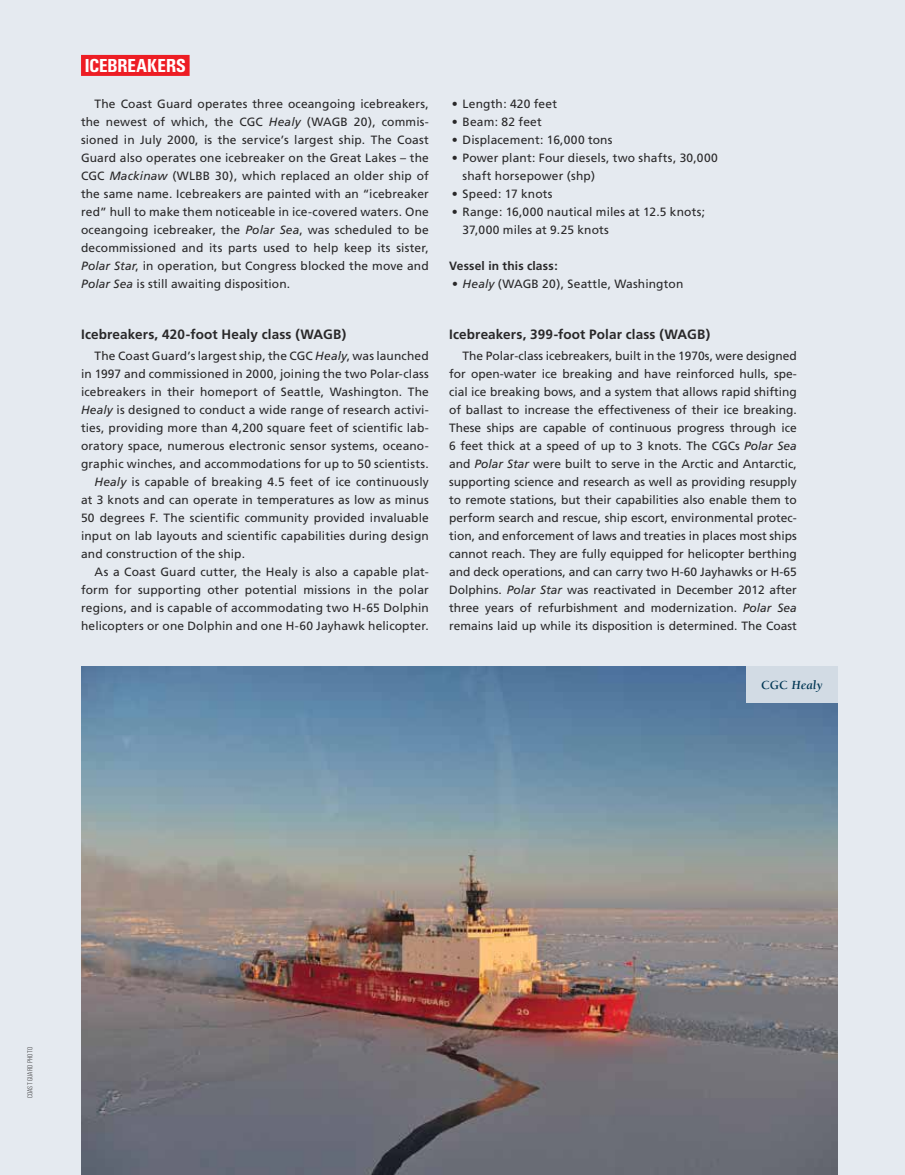
<style>
.page{position:relative;width:905px;height:1175px;background:#fff}
.page>*{position:absolute;margin:0;border:0;box-sizing:border-box;transform-origin:0 0}
.t1{font:700 19.5px "Unitus Condensed";letter-spacing:-.005em;color:#fff}
.t2{font:700 13.5px "Frutiger";letter-spacing:.01em;color:#292829}
.t3{font:italic 700 12.75px "Berkeley";letter-spacing:.005em;color:#003654}
.t4{font:12px/18px "Frutiger";letter-spacing:.01em;color:#292829;text-align:justify}
.t5{font:700 12px "Frutiger";letter-spacing:.015em;color:#292829}
.t6{font:300 7.5px "Unitus Condensed LH";letter-spacing:.03em;color:#414042}
.s1{font-style:italic}
.s2{font-style:normal}
</style>
<div class="page">
<div style="left:0;top:0;width:904px;height:1174px;background:#e5eaf0"></div>
<div style="left:81px;top:55px;width:108px;height:21px;background:#ed1d24"></div>
<img style="left:81px;top:666px;width:756px;height:508px">
<div style="left:746px;top:666px;width:91px;height:36px;background:#d2dbe4"></div>
<h1 class="t1" style="left:85px;top:54px;width:103px">ICEBREAKERS</h1>
<p class="t4" style="left:81px;top:95px;width:349px;text-indent:14px">The Coast Guard operates three oceangoing icebreakers, the newest of which, the CGC <span class="s1">Healy</span> (WAGB 20), commis&shy;sioned in July 2000, is the service’s largest ship. The Coast Guard also operates one icebreaker on the Great Lakes – the CGC <span class="s1">Mackinaw</span> (WLBB 30), which replaced an older ship of the same name. Icebreakers are painted with an “icebreaker red” hull to make them noticeable in ice-covered waters. One oceangoing icebreaker, the <span class="s1">Polar Sea</span>, was scheduled to be decommissioned and its parts used to help keep its sister, <span class="s1">Polar Star</span>, in operation, but Congress blocked the move and <span class="s1">Polar Sea</span> is still awaiting disposition.</p>
<p class="t2" style="left:81px;top:326px;width:267px">Icebreakers, 420-foot Healy class (WAGB)</p>
<p class="t4" style="left:94px;top:347px;width:336px">The Coast Guard’s largest ship, the CGC <span class="s1">Healy</span>, was launched</p>
<p class="t4" style="left:81px;top:365px;width:349px">in 1997 and commissioned in 2000, joining the two Polar-class</p>
<p class="t4" style="left:81px;top:383px;width:349px">icebreakers in their homeport of Seattle, Washington. The</p>
<p class="t4" style="left:81px;top:401px;width:349px"><span class="s1">Healy</span> is designed to conduct a wide range of research activi-</p>
<p class="t4" style="left:81px;top:419px;width:349px">ties, providing more than 4,200 square feet of scientific lab-</p>
<p class="t4" style="left:81px;top:437px;width:349px">oratory space, numerous electronic sensor systems, oceano-</p>
<p class="t4" style="left:81px;top:455px;width:349px">graphic winches, and accommodations for up to 50 scientists.</p>
<p class="t4" style="left:94px;top:473px;width:336px"><span class="s1">Healy</span> is capable of breaking 4.5 feet of ice continuously</p>
<p class="t4" style="left:81px;top:491px;width:349px">at 3 knots and can operate in temperatures as low as minus</p>
<p class="t4" style="left:81px;top:509px;width:349px">50 degrees F. The scientific community provided invaluable</p>
<p class="t4" style="left:81px;top:527px;width:349px">input on lab layouts and scientific capabilities during design</p>
<p class="t4" style="left:81px;top:545px;width:165px">and construction of the ship.</p>
<p class="t4" style="left:94px;top:563px;width:336px">As a Coast Guard cutter, the Healy is also a capable plat-</p>
<p class="t4" style="left:81px;top:581px;width:349px">form for supporting other potential missions in the polar</p>
<p class="t4" style="left:81px;top:599px;width:349px">regions, and is capable of accommodating two H-65 Dolphin</p>
<p class="t4" style="left:81px;top:617px;width:349px">helicopters or one Dolphin and one H-60 Jayhawk helicopter.</p>
<p class="t4" style="left:452px;top:95px;width:107px">• Length: 420 feet</p>
<p class="t4" style="left:452px;top:113px;width:91px">• Beam: 82 feet</p>
<p class="t4" style="left:452px;top:131px;width:162px">• Displacement: 16,000 tons</p>
<p class="t4" style="left:462px;top:149px;width:257px;text-indent:-11px">• Power plant: Four diesels, two shafts, 30,000 shaft horsepower (shp)</p>
<p class="t4" style="left:452px;top:185px;width:102px">• Speed: 17 knots</p>
<p class="t4" style="left:462px;top:203px;width:244px;text-indent:-11px">• Range: 16,000 nautical miles at 12.5 knots;<br>37,000 miles at 9.25 knots</p>
<p class="t5" style="left:449px;top:259px;width:110px">Vessel in this class:</p>
<p class="t4" style="left:452px;top:275px;width:233px"><span class="s1">• Healy</span> (WAGB 20), Seattle, Washington</p>
<p class="t2" style="left:449px;top:326px;width:263px">Icebreakers, 399-foot Polar class (WAGB)</p>
<p class="t4" style="left:449px;top:347px;width:349px;text-indent:14px">The Polar-class icebreakers, built in the 1970s, were designed for open-water ice breaking and have reinforced hulls, spe&shy;cial ice breaking bows, and a system that allows rapid shifting of ballast to increase the effectiveness of their ice breaking.<br>These ships are capable of continuous progress through ice 6 feet thick at a speed of up to 3 knots. The CGCs <span class="s1">Polar Sea </span>and <span class="s1">Polar Star</span> were built to serve in the Arctic and Antarctic, supporting science and research as well as providing resupply to remote stations, but their capabilities also enable them to perform search and rescue, ship escort, environmental protec&shy;tion, and enforcement of laws and treaties in places most ships cannot reach. They are fully equipped for helicopter berthing and deck operations, and can carry two H-60 Jayhawks or H-65<br>Dolphins. <span class="s1">Polar Star</span> was reactivated in December 2012 after three years of refurbishment and modernization. <span class="s1">Polar Sea </span>remains laid up while its disposition is determined. The Coast</p>
<p class="t3" style="left:761px;top:678px;width:63px"><span class="s2">CGC</span> Healy</p>
<p class="t6" style="left:26px;top:1098px;width:53px;rotate:-90deg">COAST GUARD PHOTO</p>
</div>
